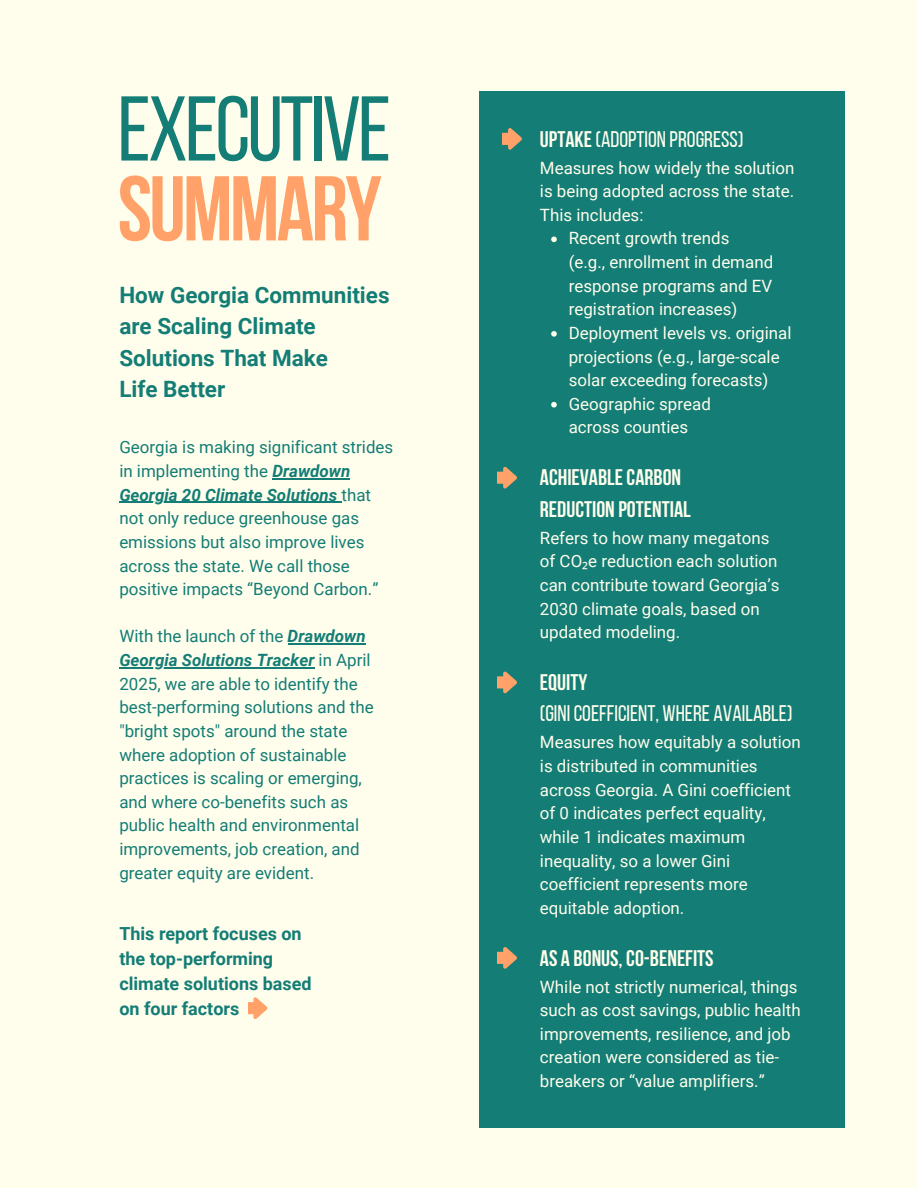
<style>
.page{position:relative;width:918px;height:1188px;background:#fffdeb}
.page>*{position:absolute;margin:0;border:0;box-sizing:border-box;transform-origin:0 0}
.t1{font:91.65px/79.8px "Bebas Neue";letter-spacing:-.03em;color:#137d76}
.t2{font:700 22.5px/31.5px "Roboto";color:#137d76}
.t3{font:700 22.5px "Bebas Neue";color:#fffdeb}
.t4{font:22.5px "Bebas Neue";color:#fffdeb}
.t5{font:700 18px/24.8px "Roboto";color:#137d76}
.t6{font:16.95px/23.7px "Roboto";color:#fffdeb}
.t7{font:16.95px/23.7px "Roboto";color:#137d76}
.s1{font-weight:700;color:#ffa168}
.s2{font-weight:700;font-style:italic}
.s3{font-weight:700}
.s4{font-family:"Noto Sans"}
</style>
<div class="page">
<div style="left:479px;top:92px;width:366px;height:1036px;background:#137d76"></div>
<svg style="left:503px;top:128px;width:19px;height:22px"></svg>
<svg style="left:498px;top:466px;width:19px;height:23px"></svg>
<svg style="left:498px;top:671px;width:19px;height:22px"></svg>
<svg style="left:498px;top:947px;width:19px;height:22px"></svg>
<hr style="left:272px;top:478px;width:78px;height:1px;background:#137d76">
<hr style="left:119px;top:502px;width:218px;height:1px;background:#137d76">
<hr style="left:288px;top:644px;width:78px;height:1px;background:#137d76">
<hr style="left:119px;top:667px;width:63px;height:1px;background:#137d76">
<hr style="left:182px;top:667px;width:70px;height:1px;background:#137d76">
<hr style="left:257px;top:667px;width:57px;height:1px;background:#137d76">
<svg style="left:248px;top:997px;width:19px;height:22px"></svg>
<svg style="left:551px;top:237px;width:6px;height:5px"></svg>
<svg style="left:551px;top:331px;width:6px;height:6px"></svg>
<svg style="left:551px;top:402px;width:6px;height:6px"></svg>
<h1 class="t1" style="left:118px;top:98px;width:275px">EXECUTIVE<br><span class="s1">SUMMARY</span></h1>
<p class="t2" style="left:119px;top:279px;width:272px">How Georgia Communities are Scaling Climate<br>Solutions That Make<br>Life Better</p>
<p class="t7" style="left:119px;top:436px;width:275px">Georgia is making significant strides in implementing the <span class="s2">Drawdown</span></p>
<p class="t7" style="left:119px;top:483px;width:261px"><span class="s2">Georgia 20 Climate Solutions</span> that not only reduce greenhouse gas emissions but also improve lives across the state. We call those positive impacts “Beyond Carbon.”</p>
<p class="t7" style="left:119px;top:625px;width:248px">With the launch of the <span class="s2">Drawdown</span></p>
<p class="t7" style="left:119px;top:648px;width:256px"><span class="s2">Georgia Solutions Tracker</span> in April<br>2025, we are able to identify the best-performing solutions and the "bright spots" around the state where adoption of sustainable practices is scaling or emerging, and where co-benefits such as public health and environmental</p>
<p class="t7" style="left:119px;top:837px;width:242px">improvements, job creation, and greater equity are evident.</p>
<p class="t5" style="left:119px;top:922px;width:194px">This report focuses on the top-performing climate solutions based on four factors</p>
<p class="t4" style="left:540px;top:130px;width:205px"><span class="s3">UPTAKE</span> (ADOPTIONPROGRESS)</p>
<p class="t6" style="left:540px;top:156px;width:256px;text-align:justify">Measures how widely the solution is being adopted across the state.<br>This includes:</p>
<p class="t6" style="left:569px;top:227px;width:206px">Recent growth trends<br>(e.g., enrollment in demand response programs and EV registration increases)</p>
<p class="t6" style="left:569px;top:321px;width:224px">Deployment levels vs. original projections (e.g., large-scale solar exceeding forecasts)</p>
<p class="t6" style="left:569px;top:392px;width:144px">Geographic spread across counties</p>
<p class="t3" style="left:540px;top:468px;width:143px">ACHIEVABLE CARBON</p>
<p class="t3" style="left:540px;top:500px;width:152px">REDUCTIONPOTENTIAL</p>
<p class="t6" style="left:540px;top:526px;width:231px">Refers to how many megatons</p>
<p class="t6" style="left:540px;top:550px;width:241px">of CO<span class="s4">₂</span>e reduction each solution can contribute toward Georgia’s<br>2030 climate goals, based on updated modeling.</p>
<p class="t3" style="left:540px;top:673px;width:49px">EQUITY</p>
<p class="t4" style="left:540px;top:705px;width:254px">(GINICOEFFICIENT, WHEREAVAILABLE)</p>
<p class="t6" style="left:540px;top:731px;width:262px">Measures how equitably a solution is distributed in communities across Georgia. A Gini coefficient of 0 indicates perfect equality, while 1 indicates maximum inequality, so a lower Gini coefficient represents more equitable adoption.</p>
<h2 class="t3" style="left:540px;top:949px;width:175px">AS A BONUS,CO-BENEFITS</h2>
<p class="t6" style="left:540px;top:975px;width:262px">While not strictly numerical, things such as cost savings, public health improvements, resilience, and job creation were considered as tie&shy;breakers or “value amplifiers.”</p>
</div>
